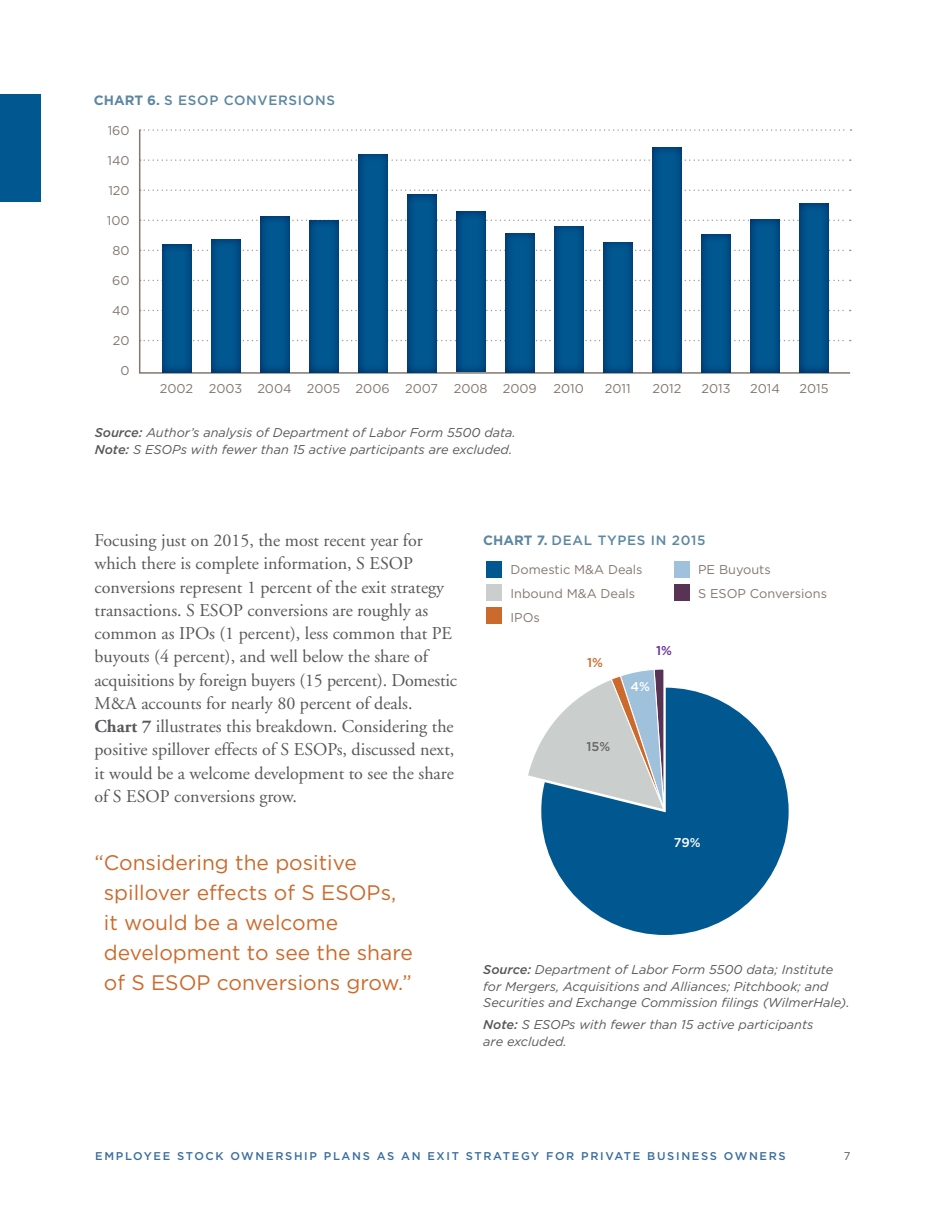
<style>
.page{position:relative;width:945px;height:1215px;background:#fff}
.page>*{position:absolute;margin:0;border:0;box-sizing:border-box;transform-origin:0 0}
.t1{font:21px/30px "Gotham";color:#cb6a2c}
.t2{font:18px/23.2px "Adobe Garamond";color:#57585a}
.t3{font:500 13.5px "Gotham";letter-spacing:.05em;color:#5c87a1}
.t4{font:italic 12.75px/16.5px "Gotham";color:#57585a}
.t5{font:12.75px/24px "Gotham";color:#837770}
.t6{font:500 12.75px "Gotham";color:#fff}
.t7{font:500 12.75px "Gotham";color:#656666}
.t8{font:500 12.75px "Gotham";color:#cb6a2c}
.t9{font:500 12.75px "Gotham";color:#652d91}
.t10{font:500 11.25px "Gotham";letter-spacing:.15em;color:#396ca0}
.t11{font:11.25px "Gotham";color:#57585a}
.s1{font-weight:700}
.s2{font-weight:500}
</style>
<div class="page">
<div style="left:0;top:94px;width:41px;height:108px;background:#015891"></div>
<svg style="left:139px;top:129px;width:713px;height:245px"></svg>
<svg style="left:159px;top:242px;width:33px;height:132px;background:#1b6395"></svg>
<svg style="left:208px;top:237px;width:33px;height:137px;background:#1b6395"></svg>
<svg style="left:257px;top:215px;width:33px;height:159px;background:#196294"></svg>
<svg style="left:306px;top:218px;width:33px;height:156px;background:#1b6295"></svg>
<svg style="left:355px;top:152px;width:33px;height:222px;background:#1a6295"></svg>
<svg style="left:404px;top:192px;width:33px;height:182px;background:#1a6295"></svg>
<svg style="left:453px;top:209px;width:33px;height:165px;background:#1b6395"></svg>
<svg style="left:502px;top:231px;width:33px;height:143px;background:#1b6395"></svg>
<svg style="left:551px;top:224px;width:33px;height:150px;background:#1b6395"></svg>
<svg style="left:600px;top:240px;width:33px;height:134px;background:#1b6395"></svg>
<svg style="left:649px;top:146px;width:33px;height:228px;background:#186294"></svg>
<svg style="left:698px;top:233px;width:33px;height:141px;background:#196294"></svg>
<svg style="left:747px;top:218px;width:33px;height:156px;background:#196294"></svg>
<svg style="left:797px;top:201px;width:33px;height:173px;background:#1a6295"></svg>
<div style="left:486px;top:561px;width:16px;height:16px;background:#015891"></div>
<div style="left:674px;top:561px;width:16px;height:16px;background:#a0c1dc"></div>
<div style="left:486px;top:584px;width:16px;height:16px;background:#cacfce"></div>
<div style="left:674px;top:585px;width:16px;height:16px;background:#593354"></div>
<div style="left:486px;top:607px;width:16px;height:16px;background:#cb6a2c"></div>
<svg style="left:528px;top:669px;width:136px;height:109px"></svg>
<svg style="left:539px;top:685px;width:250px;height:250px"></svg>
<p class="t3" style="left:94px;top:95px;width:243px"><span class="s1">CHART 6.</span> S ESOP CONVERSIONS</p>
<p class="t5" style="left:108px;top:119px;width:23px">160</p>
<p class="t5" style="left:107px;top:149px;width:24px">140</p>
<p class="t5" style="left:108px;top:179px;width:23px">120</p>
<p class="t5" style="left:107px;top:209px;width:24px">100</p>
<p class="t5" style="left:113px;top:239px;width:19px">80</p>
<p class="t5" style="left:112px;top:269px;width:19px">60</p>
<p class="t5" style="left:112px;top:299px;width:19px">40</p>
<p class="t5" style="left:113px;top:329px;width:18px">20</p>
<p class="t5" style="left:121px;top:359px;width:11px">0</p>
<p class="t5" style="left:160px;top:378px;width:379px">2002 2003 2004 2005 2006 2007 2008 2009</p>
<p class="t5" style="left:554px;top:378px;width:32px">2010</p>
<p class="t5" style="left:605px;top:378px;width:27px">2011</p>
<p class="t5" style="left:652px;top:378px;width:30px">2012</p>
<p class="t5" style="left:701px;top:378px;width:31px">2013</p>
<p class="t5" style="left:750px;top:378px;width:31px">2014</p>
<p class="t5" style="left:800px;top:378px;width:31px">2015</p>
<p class="t4" style="left:95px;top:425px;width:423px"><span class="s2">Source:</span> Author’s analysis of Department of Labor Form 5500 data.<br><span class="s2">Note:</span> S ESOPs with fewer than 15 active participants are excluded.</p>
<p class="t2" style="left:94px;top:530px;width:364px">Focusing just on 2015, the most recent year for which there is complete information, S ESOP conversions represent 1 percent of the exit strategy transactions. S ESOP conversions are roughly as common as IPOs (1 percent), less common that PE buyouts (4 percent), and well below the share of acquisitions by foreign buyers (15 percent). Domestic M&amp;A accounts for nearly 80 percent of deals.<br><span class="s1">Chart 7</span> illustrates this breakdown. Considering the positive spillover effects of S ESOPs, discussed next, it would be a welcome development to see the share of S ESOP conversions grow.</p>
<p class="t1" style="left:104px;top:849px;width:310px;text-indent:-9px">“ Considering the positive spillover effects of S ESOPs, it would be a welcome development to see the share of S ESOP conversions grow.”</p>
<p class="t3" style="left:483px;top:534px;width:224px"><span class="s1">CHART 7.</span> DEAL TYPES IN 2015</p>
<p class="t5" style="left:510px;top:558px;width:134px">Domestic M&amp;A Deals<br>Inbound M&amp;A Deals<br>IPOs</p>
<p class="t5" style="left:698px;top:558px;width:130px">PE Buyouts<br>S ESOP Conversions</p>
<p class="t8" style="left:587px;top:656px;width:17px">1%</p>
<p class="t7" style="left:587px;top:740px;width:25px">15%</p>
<p class="t9" style="left:656px;top:645px;width:17px">1%</p>
<p class="t6" style="left:630px;top:680px;width:21px">4%</p>
<p class="t6" style="left:674px;top:836px;width:28px">79%</p>
<p class="t4" style="left:483px;top:962px;width:368px"><span class="s2">Source:</span> Department of Labor Form 5500 data; Institute for Mergers, Acquisitions and Alliances; Pitchbook; and<br>Securities and Exchange Commission filings (WilmerHale).</p>
<p class="t4" style="left:483px;top:1017px;width:332px"><span class="s2">Note:</span> S ESOPs with fewer than 15 active participants are excluded.</p>
<p class="t10" style="left:95px;top:1151px;width:692px">EMPLOYEE STOCK OWNERSHIP PLANS AS AN EXIT STRATEGY FOR PRIVATE BUSINESS OWNERS</p>
<p class="t11" style="left:844px;top:1151px;width:8px">7</p>
</div>
